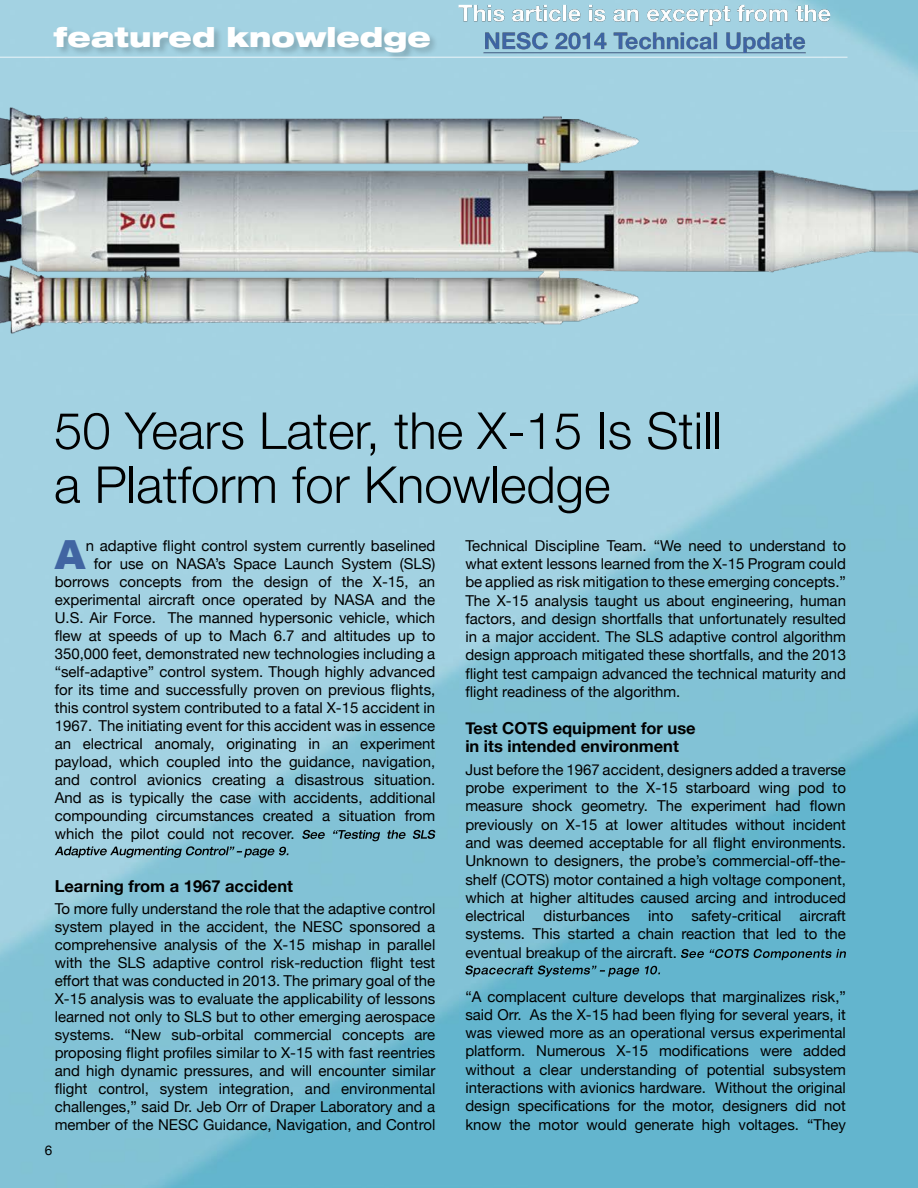
<style>
.page{position:relative;width:918px;height:1188px;background:#fff}
.page>*{position:absolute;margin:0;border:0;box-sizing:border-box;transform-origin:0 0}
.t1{font:300 51px/54px "Helvetica Neue";color:#000}
.t2{font:900 40.2px "Arial";color:#4165a2}
.t3{font:900 expanded 27px "Helvetica Neue";color:#fff}
.t4{font:700 16.5px/18.5px "Helvetica Neue";color:#000}
.t5{font:15px/18.3px "Helvetica Neue";color:#000;text-align:justify}
.t6{font:13.5px "Helvetica Neue";color:#000}
</style>
<div class="page">
<img style="left:0;top:0;width:918px;height:1188px">
<img style="left:0;top:18px;width:918px;height:747px">
<svg style="left:302px;top:830px;width:134px;height:11px"></svg>
<svg style="left:55px;top:846px;width:234px;height:12px;background:#69929f"></svg>
<svg style="left:681px;top:949px;width:165px;height:11px;background:#478395"></svg>
<svg style="left:465px;top:965px;width:195px;height:12px;background:#4f899b"></svg>
<div style="left:53px;top:26px;width:386px;height:36px;background:#000;opacity:.18"></div>
<hr style="left:0;top:57px;width:848px;height:1px;background:#fff">
<img style="left:403px;top:0;width:482px;height:98px">
<h3 class="t3" style="left:54px;top:19px;width:379px">featured knowledge</h3>
<h1 class="t1" style="left:54px;top:401px;width:669px">50 Years Later, the X-15 Is Still a Platform for Knowledge</h1>
<h2 class="t2" style="left:55px;top:525px;width:33px">A</h2>
<p class="t5" style="left:86px;top:537px;width:351px">n adaptive flight control system currently baselined</p>
<p class="t5" style="left:94px;top:555px;width:343px">for use on NASA’s Space Launch System (SLS)</p>
<p class="t5" style="left:55px;top:573px;width:382px">borrows concepts from the design of the X-15, an</p>
<p class="t5" style="left:55px;top:591px;width:382px">experimental aircraft once operated by NASA and the</p>
<p class="t5" style="left:55px;top:609px;width:382px">U.S. Air Force. The manned hypersonic vehicle, which</p>
<p class="t5" style="left:55px;top:627px;width:382px">flew at speeds of up to Mach 6.7 and altitudes up to</p>
<p class="t5" style="left:55px;top:645px;width:382px">350,000 feet, demonstrated new technologies including a</p>
<p class="t5" style="left:55px;top:663px;width:382px">“self-adaptive” control system. Though highly advanced</p>
<p class="t5" style="left:55px;top:681px;width:382px">for its time and successfully proven on previous flights,</p>
<p class="t5" style="left:55px;top:699px;width:382px">this control system contributed to a fatal X-15 accident in</p>
<p class="t5" style="left:55px;top:717px;width:382px">1967. The initiating event for this accident was in essence</p>
<p class="t5" style="left:55px;top:735px;width:382px">an electrical anomaly, originating in an experiment</p>
<p class="t5" style="left:55px;top:753px;width:382px">payload, which coupled into the guidance, navigation,</p>
<p class="t5" style="left:55px;top:771px;width:382px">and control avionics creating a disastrous situation.</p>
<p class="t5" style="left:55px;top:789px;width:382px">And as is typically the case with accidents, additional</p>
<p class="t5" style="left:55px;top:807px;width:382px">compounding circumstances created a situation from</p>
<p class="t5" style="left:55px;top:825px;width:241px">which the pilot could not recover.</p>
<p class="t4" style="left:55px;top:877px;width:240px">Learning from a 1967 accident</p>
<p class="t5" style="left:55px;top:901px;width:382px">To more fully understand the role that the adaptive control system played in the accident, the NESC sponsored a comprehensive analysis of the X-15 mishap in parallel with the SLS adaptive control risk-reduction flight test effort that was conducted in 2013. The primary goal of the X-15 analysis was to evaluate the applicability of lessons learned not only to SLS but to other emerging aerospace systems. “New sub-orbital commercial concepts are proposing flight profiles similar to X-15 with fast reentries and high dynamic pressures, and will encounter similar flight control, system integration, and environmental challenges,” said Dr. Jeb Orr of Draper Laboratory and a member of the NESC Guidance, Navigation, and Control</p>
<p class="t6" style="left:45px;top:1140px;width:9px">6</p>
<p class="t5" style="left:465px;top:537px;width:382px">Technical Discipline Team. “We need to understand to what extent lessons learned from the X-15 Program could be applied as risk mitigation to these emerging concepts.” The X-15 analysis taught us about engineering, human factors, and design shortfalls that unfortunately resulted in a major accident. The SLS adaptive control algorithm design approach mitigated these shortfalls, and the 2013 flight test campaign advanced the technical maturity and flight readiness of the algorithm.</p>
<p class="t4" style="left:465px;top:719px;width:232px">Test COTS equipment for use in its intended environment</p>
<p class="t5" style="left:465px;top:761px;width:382px">Just before the 1967 accident, designers added a traverse probe experiment to the X-15 starboard wing pod to measure shock geometry. The experiment had flown previously on X-15 at lower altitudes without incident and was deemed acceptable for all flight environments.<br>Unknown to designers, the probe’s commercial-off-the&shy;shelf (COTS) motor contained a high voltage component, which at higher altitudes caused arcing and introduced electrical disturbances into safety-critical aircraft systems. This started a chain reaction that led to the eventual breakup of the aircraft.</p>
<p class="t5" style="left:465px;top:988px;width:382px">“A complacent culture develops that marginalizes risk,” said Orr. As the X-15 had been flying for several years, it was viewed more as an operational versus experimental platform. Numerous X-15 modifications were added without a clear understanding of potential subsystem interactions with avionics hardware. Without the original design specifications for the motor, designers did not know the motor would generate high voltages. “They</p>
</div>
